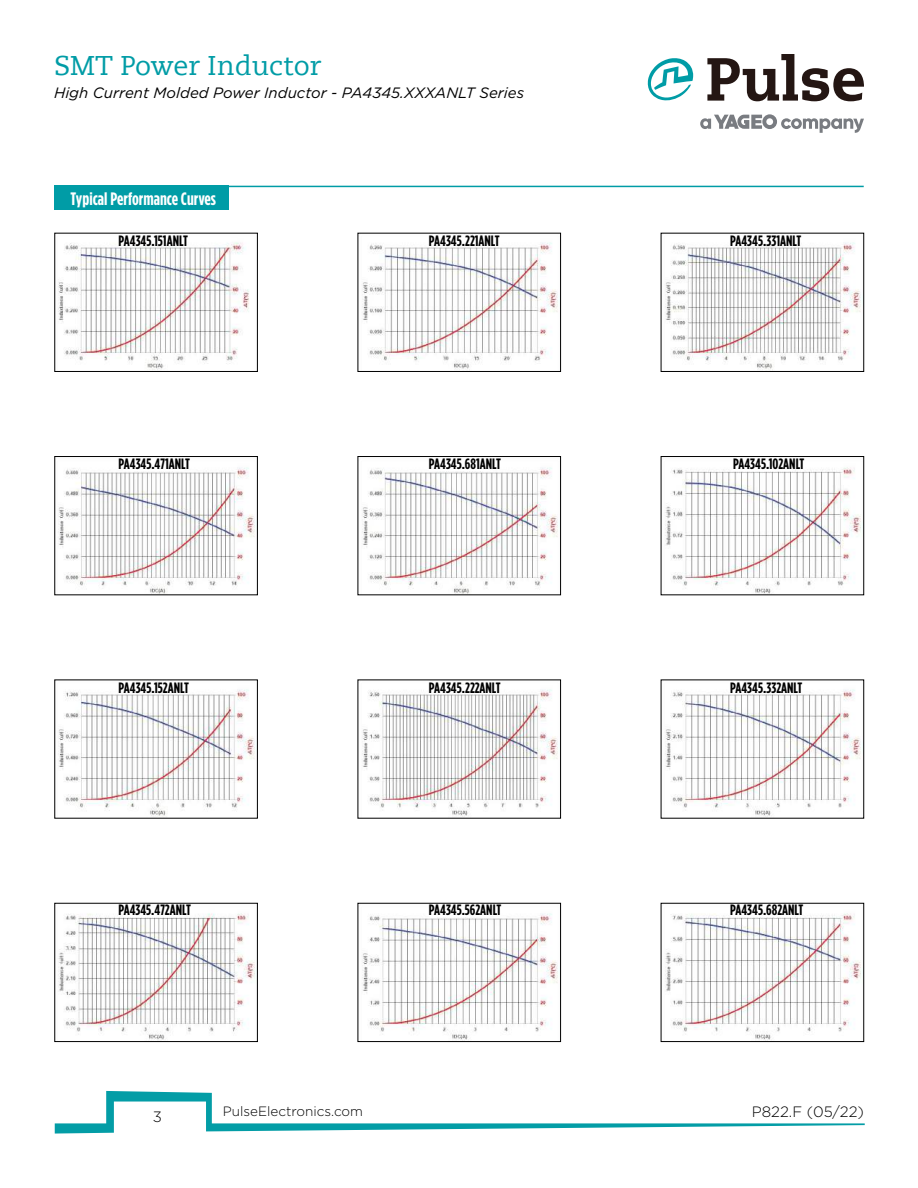
<style>
.page{position:relative;width:918px;height:1188px;background:#fff}
.page>*{position:absolute;margin:0;border:0;box-sizing:border-box;transform-origin:0 0}
.t1{font:27px "Caecilia LT Std";color:#009ca6}
.t2{font:700 18px "Gotham Condensed";color:#fff}
.t3{font:700 15px "Gotham Condensed";color:#000}
.t4{font:italic 15px "Gotham";color:#000}
.t5{font:300 15px "Gotham";color:#000}
.t6{font:300 13.5px "Gotham";color:#000}
</style>
<div class="page">
<svg style="left:55px;top:1091px;width:810px;height:43px"></svg>
<svg style="left:700px;top:114px;width:164px;height:19px"></svg>
<svg style="left:707px;top:54px;width:157px;height:47px"></svg>
<svg style="left:648px;top:58px;width:45px;height:43px"></svg>
<img style="left:58px;top:242px;width:191px;height:128px">
<div style="left:123px;top:237px;width:61px;height:9px;background:#fff"></div>
<div style="left:54px;top:233px;width:204px;height:139px;border:1px solid #000"></div>
<img style="left:58px;top:467px;width:197px;height:126px">
<div style="left:123px;top:462px;width:61px;height:9px;background:#fff"></div>
<div style="left:54px;top:456px;width:204px;height:139px;border:1px solid #000"></div>
<img style="left:58px;top:689px;width:197px;height:128px">
<div style="left:123px;top:682px;width:61px;height:9px;background:#fff"></div>
<img style="left:58px;top:913px;width:197px;height:127px">
<div style="left:123px;top:908px;width:61px;height:9px;background:#fff"></div>
<div style="left:54px;top:903px;width:204px;height:139px;border:1px solid #000"></div>
<img style="left:362px;top:242px;width:196px;height:128px">
<div style="left:429px;top:235px;width:60px;height:9px;background:#fff"></div>
<div style="left:358px;top:233px;width:203px;height:139px;border:1px solid #000"></div>
<img style="left:362px;top:467px;width:196px;height:126px">
<div style="left:429px;top:462px;width:60px;height:9px;background:#fff"></div>
<div style="left:358px;top:456px;width:203px;height:139px;border:1px solid #000"></div>
<img style="left:362px;top:684px;width:196px;height:133px">
<div style="left:429px;top:685px;width:60px;height:9px;background:#fff"></div>
<img style="left:362px;top:913px;width:196px;height:127px">
<div style="left:429px;top:908px;width:60px;height:9px;background:#fff"></div>
<div style="left:358px;top:903px;width:203px;height:139px;border:1px solid #000"></div>
<img style="left:665px;top:242px;width:196px;height:128px">
<div style="left:732px;top:237px;width:60px;height:9px;background:#fff"></div>
<div style="left:661px;top:233px;width:203px;height:139px;border:1px solid #000"></div>
<img style="left:665px;top:467px;width:196px;height:126px">
<div style="left:732px;top:462px;width:60px;height:9px;background:#fff"></div>
<div style="left:661px;top:456px;width:203px;height:139px;border:1px solid #000"></div>
<img style="left:665px;top:689px;width:196px;height:128px">
<div style="left:732px;top:685px;width:60px;height:9px;background:#fff"></div>
<img style="left:665px;top:913px;width:196px;height:127px">
<div style="left:732px;top:908px;width:60px;height:9px;background:#fff"></div>
<div style="left:661px;top:903px;width:203px;height:139px;border:1px solid #000"></div>
<div style="left:54px;top:186px;width:175px;height:24px;background:#009ca6"></div>
<hr style="left:164px;top:186px;width:700px;height:1px;background:#009ca6">
<h1 class="t1" style="left:54px;top:50px;width:269px">SMT Power Inductor</h1>
<p class="t4" style="left:54px;top:85px;width:472px">High Current Molded Power Inductor - PA4345.XXXANLT Series</p>
<p class="t2" style="left:71px;top:190px;width:147px">Typical Performance Curves</p>
<p class="t3" style="left:119px;top:234px;width:71px">PA4345.151ANLT</p>
<p class="t3" style="left:429px;top:234px;width:72px">PA4345.221ANLT</p>
<p class="t3" style="left:730px;top:234px;width:73px">PA4345.331ANLT</p>
<p class="t3" style="left:119px;top:457px;width:73px">PA4345.471ANLT</p>
<p class="t3" style="left:429px;top:457px;width:74px">PA4345.681ANLT</p>
<p class="t3" style="left:733px;top:457px;width:73px">PA4345.102ANLT</p>
<p class="t3" style="left:119px;top:681px;width:72px">PA4345.152ANLT</p>
<p class="t3" style="left:429px;top:681px;width:73px">PA4345.222ANLT</p>
<p class="t3" style="left:730px;top:681px;width:73px">PA4345.332ANLT</p>
<p class="t3" style="left:119px;top:903px;width:74px">PA4345.472ANLT</p>
<p class="t3" style="left:429px;top:903px;width:74px">PA4345.562ANLT</p>
<p class="t3" style="left:730px;top:903px;width:74px">PA4345.682ANLT</p>
<p class="t5" style="left:153px;top:1110px;width:11px">3</p>
<p class="t5" style="left:752px;top:1105px;width:114px">P822.F (05/22)</p>
<p class="t6" style="left:223px;top:1105px;width:142px">PulseElectronics.com</p>
</div>
